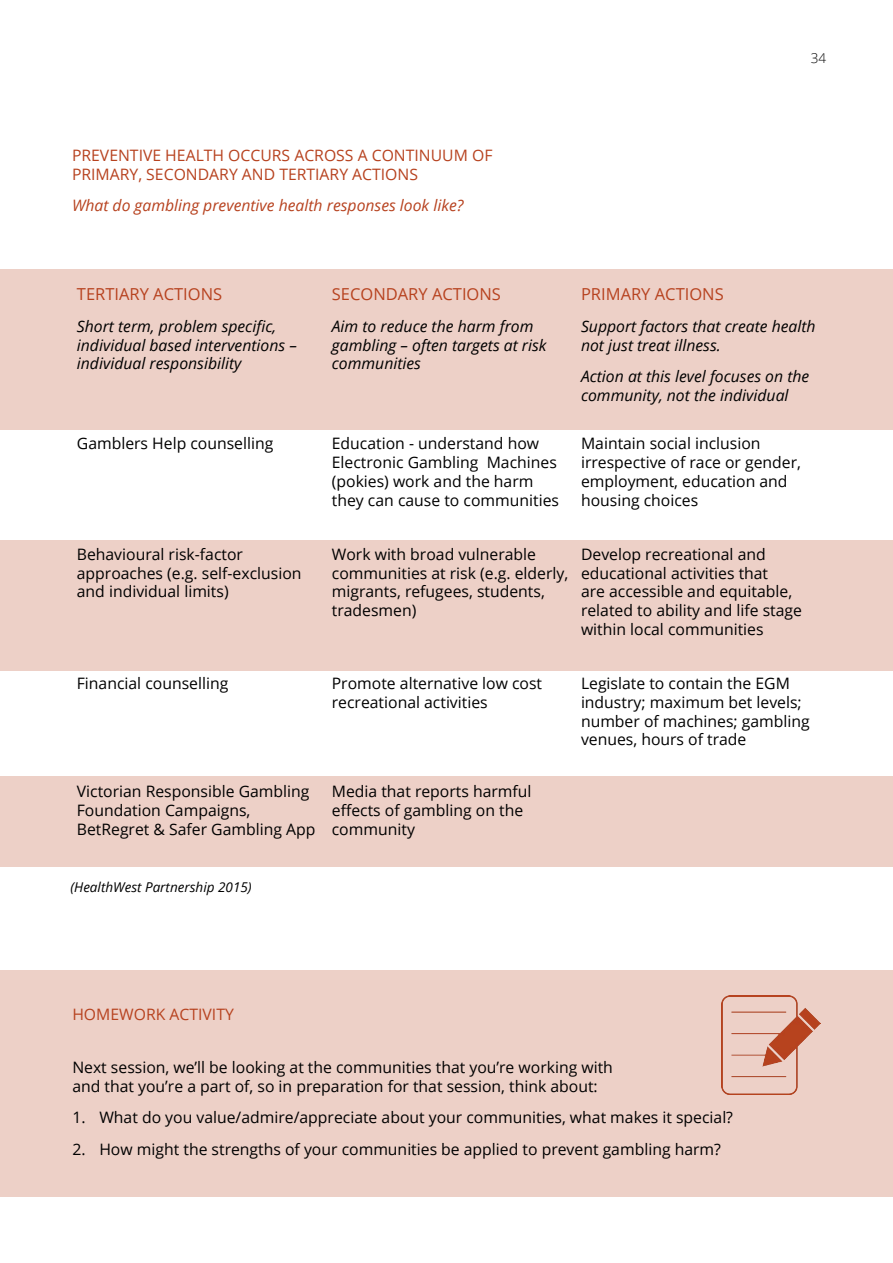
<style>
.page{position:relative;width:893px;height:1263px;background:#fff}
.page>*{position:absolute;margin:0;border:0;box-sizing:border-box;transform-origin:0 0}
.t1{font:16.5px "Open Sans";color:#b7421f}
.t2{font:15.75px/18.9px "Open Sans";color:#000}
.t3{font:italic 15.75px/18.9px "Open Sans";color:#000}
.t4{font:15.75px/18.9px "Open Sans";color:#b7421f}
.t5{font:italic 15.75px "Open Sans";color:#b7421f}
.t6{font:italic 13.5px "Open Sans";color:#000}
.t7{font:300 13.5px "Open Sans";color:#000}
</style>
<div class="page">
<div style="left:0;top:269px;width:893px;height:160px;background:#edd0c7"></div>
<div style="left:0;top:540px;width:893px;height:130px;background:#edd0c7"></div>
<div style="left:0;top:777px;width:893px;height:90px;background:#edd0c7"></div>
<div style="left:0;top:970px;width:893px;height:227px;background:#edd0c7"></div>
<img style="left:721px;top:996px;width:100px;height:99px">
<p class="t7" style="left:811px;top:49px;width:17px">34</p>
<p class="t4" style="left:72px;top:145px;width:422px">PREVENTIVE HEALTH OCCURS ACROSS A CONTINUUM OF<br>PRIMARY, SECONDARY AND TERTIARY ACTIONS</p>
<p class="t5" style="left:72px;top:195px;width:393px">What do gambling preventive health responses look like?</p>
<p class="t1" style="left:77px;top:283px;width:147px">TERTIARY ACTIONS</p>
<p class="t3" style="left:77px;top:316px;width:222px">Short term, problem specific, individual based interventions – individual responsibility</p>
<p class="t1" style="left:332px;top:283px;width:171px">SECONDARY ACTIONS</p>
<p class="t3" style="left:332px;top:316px;width:216px">Aim to reduce the harm from gambling – often targets at risk communities</p>
<p class="t1" style="left:581px;top:283px;width:144px">PRIMARY ACTIONS</p>
<p class="t3" style="left:581px;top:316px;width:236px">Support factors that create health not just treat illness.</p>
<p class="t3" style="left:581px;top:367px;width:230px">Action at this level focuses on the community, not the individual</p>
<p class="t2" style="left:77px;top:434px;width:198px">Gamblers Help counselling</p>
<p class="t2" style="left:332px;top:434px;width:229px">Education - understand how<br>Electronic Gambling Machines (pokies) work and the harm they can cause to communities</p>
<p class="t2" style="left:581px;top:434px;width:222px">Maintain social inclusion irrespective of race or gender, employment, education and housing choices</p>
<p class="t2" style="left:77px;top:544px;width:226px">Behavioural risk-factor approaches (e.g. self-exclusion and individual limits)</p>
<p class="t2" style="left:332px;top:544px;width:238px">Work with broad vulnerable communities at risk (e.g. elderly, migrants, refugees, students, tradesmen)</p>
<p class="t2" style="left:581px;top:544px;width:222px">Develop recreational and educational activities that<br>are accessible and equitable, related to ability and life stage within local communities</p>
<p class="t2" style="left:77px;top:673px;width:153px">Financial counselling</p>
<p class="t2" style="left:332px;top:673px;width:212px">Promote alternative low cost recreational activities</p>
<p class="t2" style="left:581px;top:673px;width:230px">Legislate to contain the EGM industry; maximum bet levels; number of machines; gambling venues, hours of trade</p>
<p class="t2" style="left:77px;top:781px;width:240px">Victorian Responsible Gambling<br>Foundation Campaigns,<br>BetRegret &amp; Safer Gambling App</p>
<p class="t2" style="left:332px;top:781px;width:201px">Media that reports harmful effects of gambling on the community</p>
<p class="t6" style="left:70px;top:877px;width:183px">(HealthWest Partnership 2015)</p>
<p class="t4" style="left:72px;top:1004px;width:163px">HOMEWORK ACTIVITY</p>
<p class="t2" style="left:72px;top:1057px;width:542px">Next session, we’ll be looking at the communities that you’re working with and that you’re a part of, so in preparation for that session, think about:</p>
<p class="t2" style="left:72px;top:1107px;width:662px">1. What do you value/admire/appreciate about your communities, what makes it special?</p>
<p class="t2" style="left:72px;top:1139px;width:650px">2. How might the strengths of your communities be applied to prevent gambling harm?</p>
</div>
